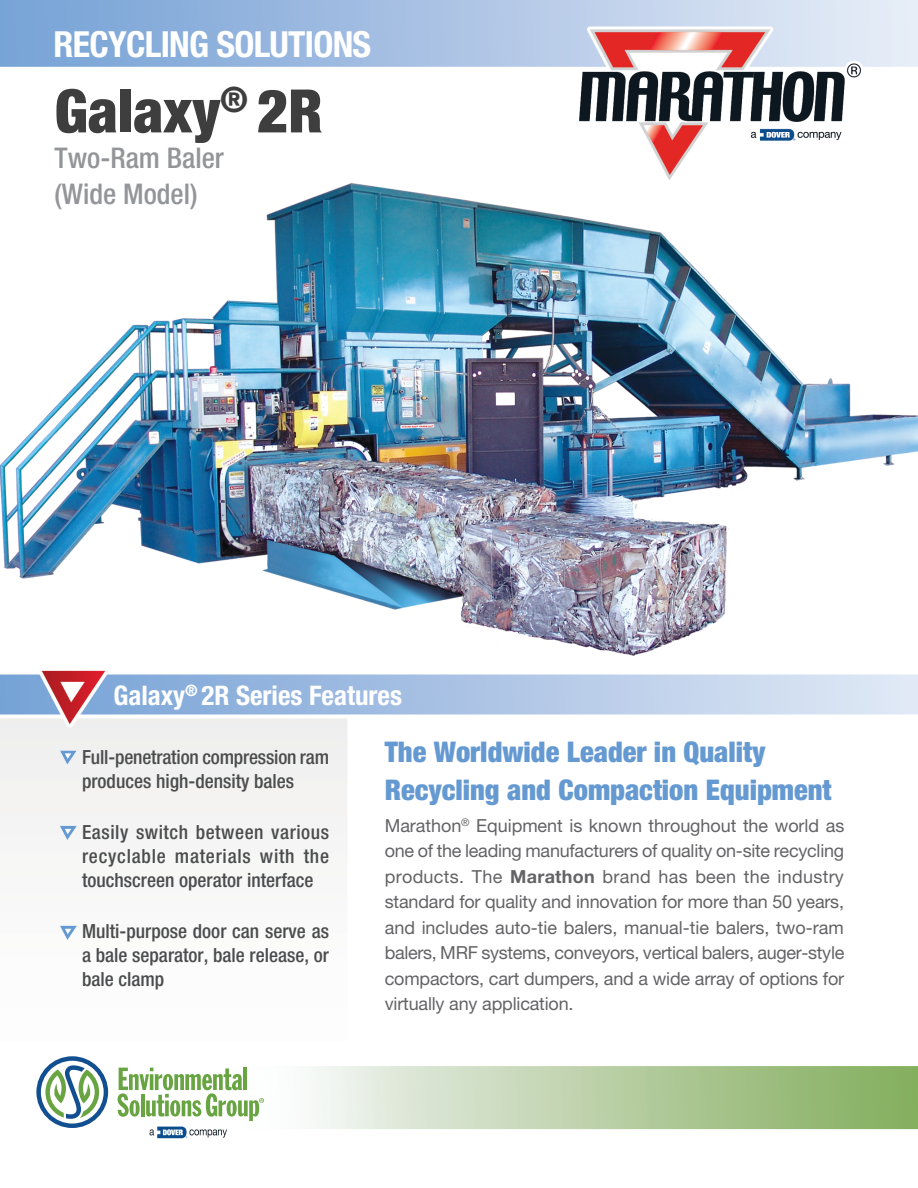
<style>
.page{position:relative;width:918px;height:1188px;background:#fff}
.page>*{position:absolute;margin:0;border:0;box-sizing:border-box;transform-origin:0 0}
.t1{font:60px "Helvetica Neue LT 97 Blk Cn";color:#3e3e3f}
.t2{font:36px "Helvetica Neue LT 77 Bd Cn";letter-spacing:-.02em;color:#fff}
.t3{font:28.5px/37.5px "Helvetica Neue LT 97 Blk Cn";color:#6599d1}
.t4{font:28.5px/36px "Helvetica Neue LT 67 Md Cn";color:#939598}
.t5{font:27px "Helvetica Neue LT 77 Bd Cn";color:#fff}
.t6{font:19.5px/24px "Helvetica Neue LT 67 Md Cn";color:#4b4c4d;text-align:justify}
.t7{font:18px/25.5px "Helvetica Neue LT 55 Rm";letter-spacing:-.01em;color:#636366;text-align:justify}
.s1{font-family:"Helvetica Neue LT 75 Bd"}
</style>
<div class="page">
<img style="left:0;top:0;width:918px;height:1139px">
<svg style="left:59px;top:750px;width:19px;height:16px"></svg>
<svg style="left:59px;top:925px;width:19px;height:16px"></svg>
<svg style="left:59px;top:825px;width:19px;height:16px"></svg>
<svg style="left:36px;top:1056px;width:72px;height:72px"></svg>
<svg style="left:118px;top:1068px;width:146px;height:53px"></svg>
<svg style="left:150px;top:1127px;width:77px;height:11px"></svg>
<img style="left:36px;top:665px;width:74px;height:64px">
<h2 class="t2" style="left:54px;top:22px;width:319px">RECYCLING SOLUTIONS</h2>
<h1 class="t1" style="left:55px;top:75px;width:270px">Galaxy<sup>®</sup> 2R</h1>
<h3 class="t4" style="left:55px;top:140px;width:171px">Two-Ram Baler (Wide Model)</h3>
<h3 class="t5" style="left:113px;top:679px;width:290px">Galaxy<sup>®</sup> 2R Series Features</h3>
<h3 class="t3" style="left:385px;top:733px;width:448px">The Worldwide Leader in Quality<br>Recycling and Compaction Equipment</h3>
<p class="t7" style="left:385px;top:812px;width:461px">Marathon<sup>®</sup> Equipment is known throughout the world as one of the leading manufacturers of quality on-site recycling products. The <span class="s1">Marathon</span> brand has been the industry standard for quality and innovation for more than 50 years, and includes auto-tie balers, manual-tie balers, two-ram balers, MRF systems, conveyors, vertical balers, auger-style compactors, cart dumpers, and a wide array of options for virtually any application.</p>
<p class="t6" style="left:82px;top:745px;width:249px">Full-penetration compression ram produces high-density bales</p>
<p class="t6" style="left:82px;top:820px;width:248px">Easily switch between various recyclable materials with the touchscreen operator interface</p>
<p class="t6" style="left:82px;top:919px;width:249px">Multi-purpose door can serve as a bale separator, bale release, or bale clamp</p>
</div>
